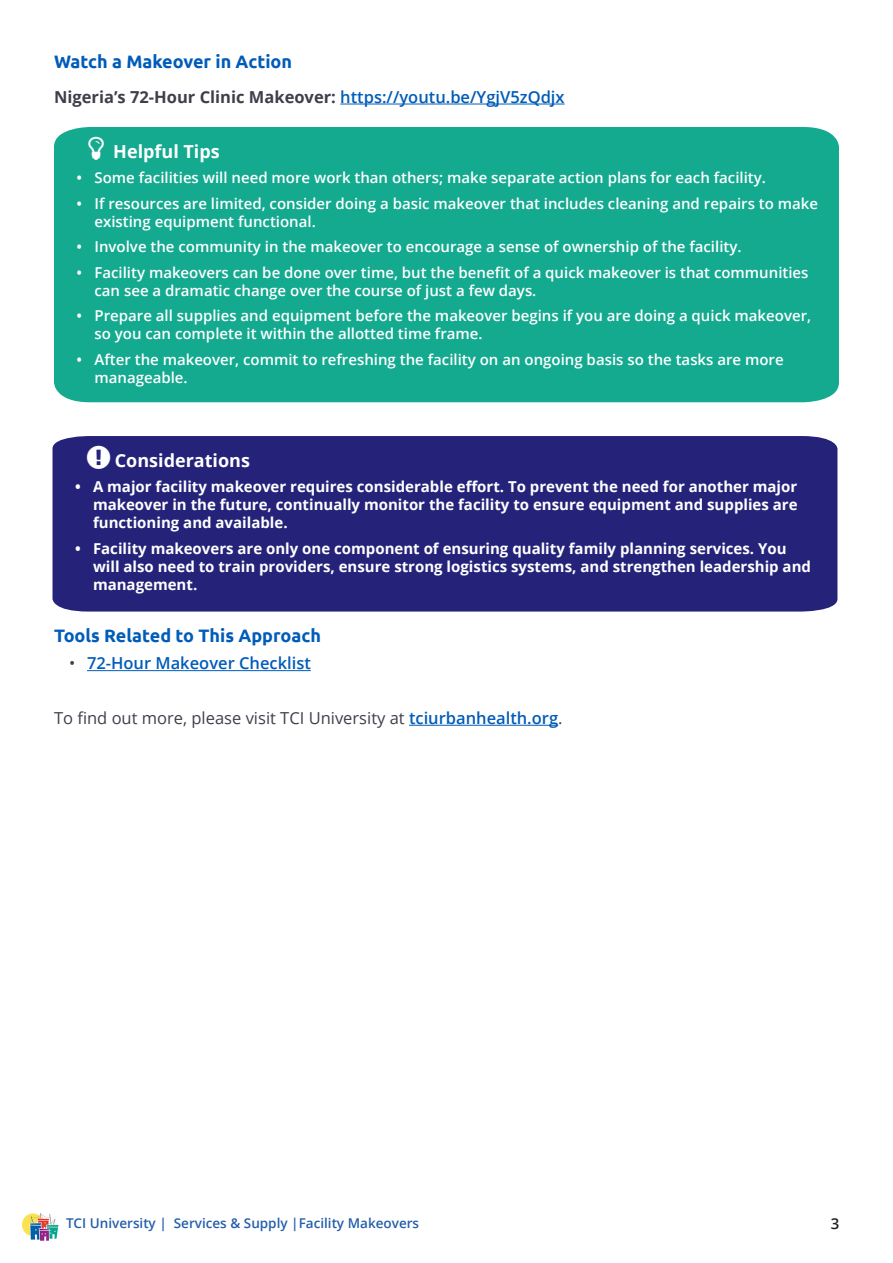
<style>
.page{position:relative;width:893px;height:1263px;background:#fff}
.page>*{position:absolute;margin:0;border:0;box-sizing:border-box;transform-origin:0 0}
.H5_Small_Blue{font:700 18px "Ubuntu";color:#005cb9}
.Box_Text_Title{font:700 18px "Open Sans";color:#fff}
.Normal_text{font:16.5px "Open Sans";color:#3f3f4c}
.H4_Gray{font:700 16.5px "Open Sans";color:#3f3f4c}
.t1{font:600 16.5px "Open Sans";color:#005cb9}
.t2{font:600 15px/18px "Open Sans";color:#fff}
.t3{font:700 15px/18px "Open Sans";color:#fff;text-align:justify}
.t4{font:600 15px "Open Sans";color:#231f20}
.t5{font:600 13.5px "Open Sans";color:#245eac}
.s1{font-weight:600;color:#005cb9}
.s2{font-weight:400;color:#3f3f4c}
</style>
<div class="page">
<img style="left:23px;top:1214px;width:35px;height:27px">
<hr style="left:340px;top:104px;width:225px;height:1px;background:#005cb9">
<hr style="left:87px;top:670px;width:224px;height:1px;background:#005cb9">
<hr style="left:409px;top:725px;width:149px;height:1px;background:#005cb9">
<div style="left:54px;top:127px;width:785px;height:275px;background:#14aa90"></div>
<div style="left:52px;top:436px;width:785px;height:175px;background:#252379"></div>
<svg style="left:88px;top:136px;width:16px;height:24px"></svg>
<svg style="left:87px;top:445px;width:23px;height:24px"></svg>
<p class="H5_Small_Blue" style="left:54px;top:51px;width:240px">Watch a Makeover in Action</p>
<p class="H4_Gray" style="left:54px;top:85px;width:512px">Nigeria’s 72-Hour Clinic Makeover: <span class="s1">https://youtu.be/YgjV5zQdjx</span></p>
<p class="Box_Text_Title" style="left:113px;top:138px;width:108px">Helpful Tips</p>
<p class="t2" style="left:76px;top:168px;width:691px">• Some facilities will need more work than others; make separate action plans for each facility.</p>
<p class="t2" style="left:94px;top:194px;width:725px;text-indent:-18px">• If resources are limited, consider doing a basic makeover that includes cleaning and repairs to make existing equipment functional.</p>
<p class="t2" style="left:76px;top:237px;width:667px">• Involve the community in the makeover to encourage a sense of ownership of the facility.</p>
<p class="t2" style="left:94px;top:263px;width:715px;text-indent:-18px">• Facility makeovers can be done over time, but the benefit of a quick makeover is that communities can see a dramatic change over the course of just a few days.</p>
<p class="t2" style="left:94px;top:306px;width:718px;text-indent:-18px">• Prepare all supplies and equipment before the makeover begins if you are doing a quick makeover, so you can complete it within the allotted time frame.</p>
<p class="t2" style="left:94px;top:350px;width:691px;text-indent:-18px">• After the makeover, commit to refreshing the facility on an ongoing basis so the tasks are more manageable.</p>
<p class="Box_Text_Title" style="left:115px;top:447px;width:137px">Considerations</p>
<p class="t3" style="left:93px;top:477px;width:706px;text-indent:-18px">• A major facility makeover requires considerable effort. To prevent the need for another major makeover in the future, continually monitor the facility to ensure equipment and supplies are functioning and available.</p>
<p class="t3" style="left:93px;top:539px;width:719px;text-align:left;text-indent:-18px">• Facility makeovers are only one component of ensuring quality family planning services. You will also need to train providers, ensure strong logistics systems, and strengthen leadership and management.</p>
<p class="H5_Small_Blue" style="left:54px;top:625px;width:269px">Tools Related to This Approach</p>
<p class="t1" style="left:69px;top:652px;width:243px"><span class="s2">•</span> 72-Hour Makeover Checklist</p>
<p class="Normal_text" style="left:54px;top:707px;width:510px">To find out more, please visit TCI University at <span class="s1">tciurbanhealth.org</span>.</p>
<p class="t5" style="left:66px;top:1213px;width:355px">TCI University | Services &amp; Supply |Facility Makeovers</p>
<p class="t4" style="left:831px;top:1214px;width:10px">3</p>
</div>
